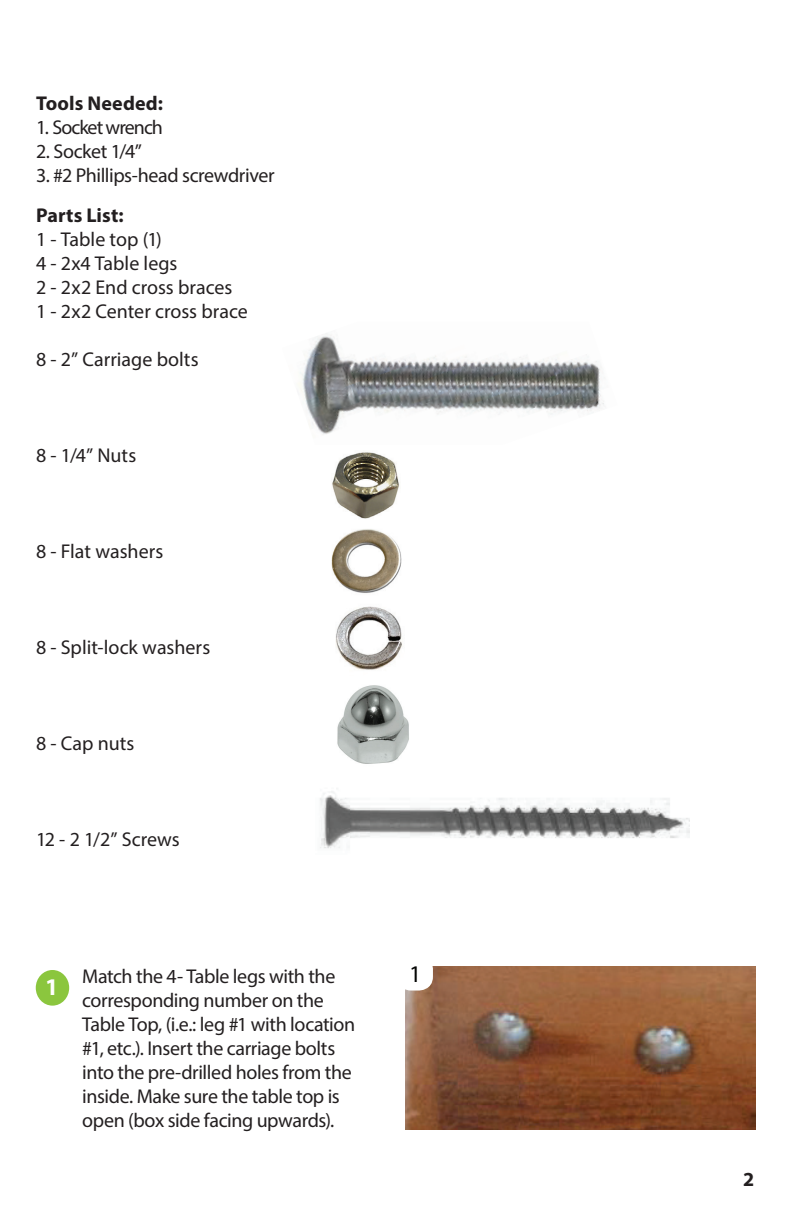
<style>
.page{position:relative;width:792px;height:1224px;background:#fff}
.page>*{position:absolute;margin:0;border:0;box-sizing:border-box;transform-origin:0 0}
.t1{font:700 24px "Myriad Pro";color:#fff}
.t2{font:24px "Myriad Pro";color:#040503}
.t3{font:20px/24px "Myriad Pro";letter-spacing:-.015em;color:#231f20}
.t4{font:700 20px "Myriad Pro";letter-spacing:.005em;color:#231f20}
.t5{font:20px "Myriad Pro";letter-spacing:-.05em;color:#231f20}
</style>
<div class="page">
<img style="left:331px;top:529px;width:71px;height:64px">
<img style="left:332px;top:452px;width:67px;height:67px">
<img style="left:405px;top:967px;width:351px;height:162px">
<img style="left:298px;top:333px;width:306px;height:101px">
<img style="left:335px;top:606px;width:67px;height:64px">
<img style="left:337px;top:685px;width:72px;height:79px">
<img style="left:320px;top:791px;width:370px;height:58px">
<div style="left:36px;top:970px;width:33px;height:36px;background:#8bc63e;border-radius:50%"></div>
<div style="left:397px;top:955px;width:36px;height:36px;background:#fff;border-radius:14px"></div>
<p class="t4" style="left:36px;top:91px;width:129px">Tools Needed:</p>
<p class="t5" style="left:36px;top:115px;width:128px">1. Socket wrench</p>
<p class="t3" style="left:36px;top:139px;width:107px">2. Socket 1/4”</p>
<p class="t3" style="left:36px;top:163px;width:240px">3. #2 Phillips-head screwdriver</p>
<p class="t4" style="left:36px;top:203px;width:89px">Parts List:</p>
<p class="t3" style="left:36px;top:227px;width:213px">1 - Table top (1)<br>4 - 2x4 Table legs<br>2 - 2x2 End cross braces<br>1 - 2x2 Center cross brace</p>
<p class="t3" style="left:36px;top:347px;width:164px">8 - 2” Carriage bolts</p>
<p class="t3" style="left:36px;top:443px;width:102px">8 - 1/4” Nuts</p>
<p class="t3" style="left:36px;top:539px;width:129px">8 - Flat washers</p>
<p class="t3" style="left:36px;top:635px;width:176px">8 - Split-lock washers</p>
<p class="t3" style="left:36px;top:731px;width:100px">8 - Cap nuts</p>
<p class="t3" style="left:36px;top:827px;width:145px">12 - 2 1/2” Screws</p>
<p class="t1" style="left:45px;top:971px;width:15px">1</p>
<p class="t3" style="left:82px;top:964px;width:275px">Match the 4- Table legs with the corresponding number on the Table Top, (i.e.: leg #1 with location #1, etc.). Insert the carriage bolts into the pre-drilled holes from the inside. Make sure the table top is open (box side facing upwards).</p>
<p class="t2" style="left:409px;top:959px;width:14px">1</p>
<p class="t4" style="left:743px;top:1166px;width:13px">2</p>
</div>
